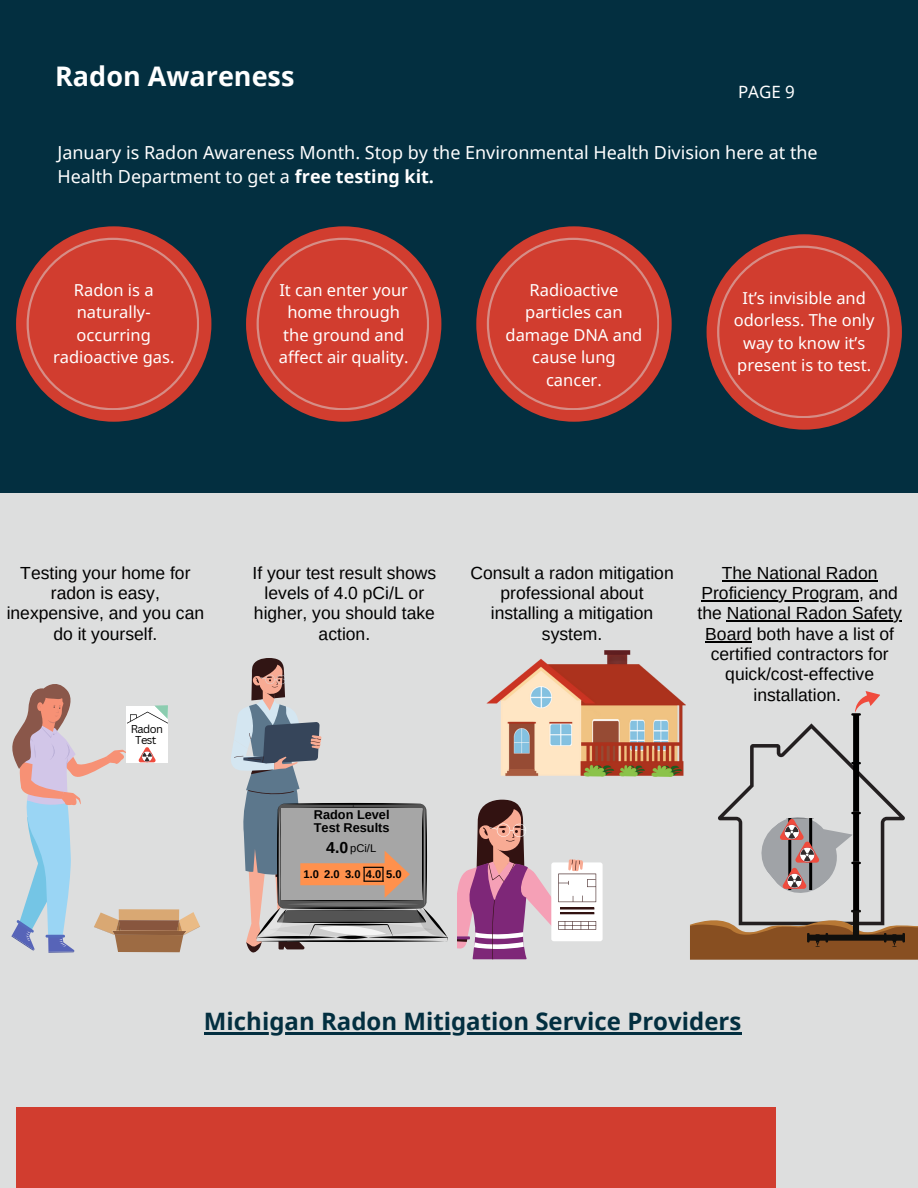
<style>
.page{position:relative;width:918px;height:1188px;background:#dddede}
.page>*{position:absolute;margin:0;border:0;box-sizing:border-box;transform-origin:0 0}
.t1{font:700 27px "Noto Sans";color:#fff}
.t2{font:700 24px "Noto Sans";color:#032f40}
.t3{font:18px/24.8px "Noto Sans";color:#fff}
.t4{font:17.55px/20.2px "Arimo";color:#000;text-align:center}
.t5{font:16.95px "Noto Sans";color:#fff}
.t6{font:16.5px/22.5px "Noto Sans";color:#fff;text-align:center}
.t7{font:700 15.9px "Arimo";color:#000}
.t8{font:700 12.75px/12.8px "Arimo";color:#000}
.t9{font:700 11.1px "Arimo";color:#000}
.t10{font:11.1px "Canva Sans";letter-spacing:-.05em;color:#000}
.t11{font:11.1px "Arimo";color:#000}
.s1{font-weight:700}
</style>
<div class="page">
<div style="left:16px;top:1108px;width:760px;height:80px;background:#d13d2f"></div>
<div style="left:1px;top:0;width:917px;height:493px;background:#032f40"></div>
<div style="left:551px;top:862px;width:52px;height:79px;background:#fff;border-radius:2px"></div>
<hr style="left:560px;top:907px;width:34px;height:3px;background:#321211">
<hr style="left:560px;top:912px;width:34px;height:2px;background:#321211">
<svg style="left:558px;top:859px;width:38px;height:43px"></svg>
<svg style="left:558px;top:921px;width:38px;height:9px"></svg>
<svg style="left:457px;top:800px;width:95px;height:160px"></svg>
<svg style="left:11px;top:684px;width:189px;height:269px"></svg>
<svg style="left:231px;top:658px;width:217px;height:295px"></svg>
<img style="left:486px;top:651px;width:199px;height:125px">
<div style="left:853px;top:714px;width:6px;height:49px;background:#000"></div>
<svg style="left:851px;top:691px;width:29px;height:25px"></svg>
<hr style="left:722px;top:580px;width:156px;height:1px;background:#000">
<hr style="left:701px;top:600px;width:158px;height:2px;background:#000">
<hr style="left:727px;top:621px;width:175px;height:1px;background:#000">
<hr style="left:705px;top:641px;width:47px;height:1px;background:#000">
<svg style="left:690px;top:723px;width:228px;height:237px"></svg>
<div style="left:16px;top:226px;width:195px;height:196px;background:#d13d2f;border-radius:50%"></div>
<svg style="left:27px;top:238px;width:172px;height:172px"></svg>
<div style="left:246px;top:226px;width:195px;height:196px;background:#d13d2f;border-radius:50%"></div>
<svg style="left:257px;top:238px;width:172px;height:172px"></svg>
<div style="left:476px;top:226px;width:196px;height:196px;background:#d13d2f;border-radius:50%"></div>
<svg style="left:487px;top:238px;width:172px;height:172px"></svg>
<div style="left:707px;top:234px;width:195px;height:196px;background:#d13d2f;border-radius:50%"></div>
<svg style="left:717px;top:246px;width:172px;height:172px"></svg>
<hr style="left:204px;top:1033px;width:537px;height:2px;background:#032f40">
<p class="t1" style="left:55px;top:57px;width:241px">Radon Awareness</p>
<p class="t5" style="left:738px;top:80px;width:58px">PAGE 9</p>
<p class="t3" style="left:58px;top:139px;width:762px">January is Radon Awareness Month. Stop by the Environmental Health Division here at the<br>Health Department to get a <span class="s1">free testing kit.</span></p>
<p class="t6" style="left:53px;top:278px;width:123px">Radon is a naturally&shy;occurring radioactive gas.</p>
<h6 class="t6" style="left:279px;top:278px;width:131px">It can enter your home through the ground and affect air quality.</h6>
<h5 class="t6" style="left:506px;top:278px;width:138px">Radioactive particles can damage DNA and cause lung cancer.</h5>
<p class="t6" style="left:734px;top:286px;width:142px">It’s invisible and odorless. The only way to know it’s present is to test.</p>
<p class="t4" style="left:7px;top:563px;width:199px">Testing your home for radon is easy, inexpensive, and you can do it yourself.</p>
<p class="t4" style="left:253px;top:563px;width:185px">If your test result shows levels of 4.0 pCi/L or higher, you should take action.</p>
<p class="t4" style="left:470px;top:563px;width:205px">Consult a radon mitigation professional about installing a mitigation system.</p>
<p class="t4" style="left:722px;top:563px;width:157px">The National Radon</p>
<h4 class="t4" style="left:698px;top:583px;width:206px;text-align:left">Proficiency Program, and the National Radon Safety</h4>
<p class="t4" style="left:705px;top:624px;width:190px">Board both have a list of certified contractors for quick/cost-effective installation.</p>
<h1 class="t10" style="left:131px;top:721px;width:34px">Radon</h1>
<h3 class="t10" style="left:135px;top:732px;width:23px">Test</h3>
<p class="t8" style="left:314px;top:809px;width:77px">Radon Level<br>Test Results</p>
<h4 class="t9" style="left:303px;top:868px;width:17px">1.0</h4>
<h4 class="t9" style="left:324px;top:868px;width:17px">2.0</h4>
<h4 class="t9" style="left:345px;top:868px;width:17px">3.0</h4>
<h4 class="t9" style="left:366px;top:868px;width:37px">4.0 5.0</h4>
<p class="t7" style="left:326px;top:839px;width:24px">4.0</p>
<p class="t11" style="left:350px;top:842px;width:28px">pCi/L</p>
<p class="t2" style="left:204px;top:1005px;width:539px">Michigan Radon Mitigation Service Providers</p>
</div>
